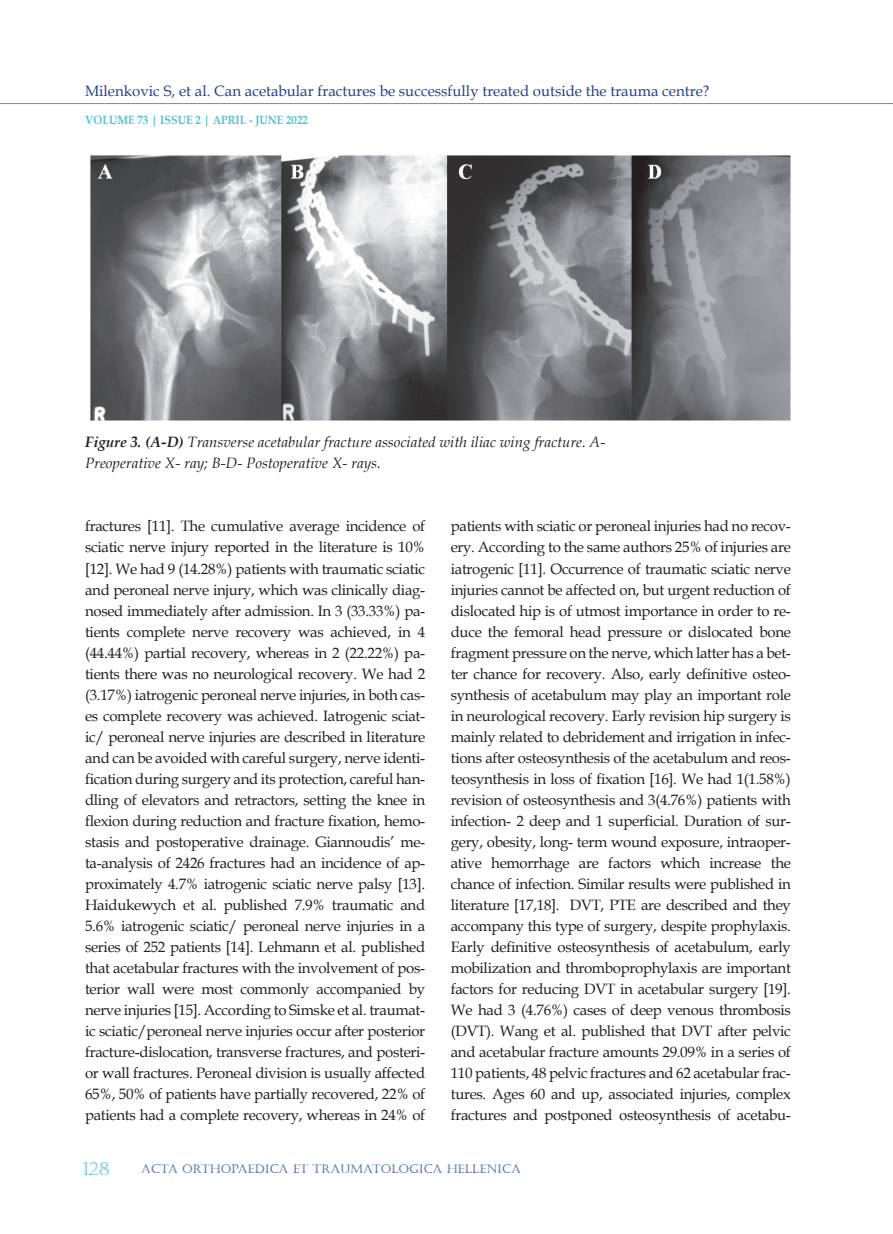
<style>
.page{position:relative;width:893px;height:1234px;background:#fff}
.page>*{position:absolute;margin:0;border:0;box-sizing:border-box;transform-origin:0 0}
.t1{font:18px "Castellar";color:#54c0ce}
.Βασικό{font:15px/21px "Book Antiqua";letter-spacing:-.02em;color:#231f20;text-align:justify}
.Βασικό-2{font:italic 15px "Book Antiqua";color:#231f20}
.t2{font:15px "Book Antiqua";color:#253f8e}
.t3{font:12px "Castellar";color:#253f8e}
.t4{font:700 12px "Book Antiqua";color:#54c0ce;scale:.9 1}
.s1{font-weight:700}
</style>
<div class="page">
<hr style="left:0;top:103px;width:893px;height:3px;background:#231f20;opacity:.75">
<img style="left:90px;top:155px;width:701px;height:266px">
<p class="t2" style="left:85px;top:81px;width:626px">Milenkovic S, et al. Can acetabular fractures be successfully treated outside the trauma centre?</p>
<p class="t4" style="left:85px;top:111px;width:249px">VOLUME 73 | ISSUE 2 | APRIL - JUNE 2022</p>
<p class="Βασικό-2" style="left:85px;top:431px;width:522px"><span class="s1">Figure 3. (A-D)</span> Transverse acetabular fracture associated with iliac wing fracture. A-</p>
<p class="Βασικό-2" style="left:85px;top:452px;width:297px">Preoperative X- ray; B-D- Postoperative X- rays.</p>
<p class="Βασικό" style="left:85px;top:515px;width:342px">fractures [11]. The cumulative average incidence of sciatic nerve injury reported in the literature is 10% [12]. We had 9 (14.28%) patients with traumatic sciatic and peroneal nerve injury, which was clinically diag&shy;nosed immediately after admission. In 3 (33.33%) pa&shy;tients complete nerve recovery was achieved, in 4 (44.44%) partial recovery, whereas in 2 (22.22%) pa&shy;tients there was no neurological recovery. We had 2 (3.17%) iatrogenic peroneal nerve injuries, in both cas&shy;es complete recovery was achieved. Iatrogenic sciat&shy;ic/ peroneal nerve injuries are described in literature and can be avoided with careful surgery, nerve identi&shy;fication during surgery and its protection, careful han&shy;dling of elevators and retractors, setting the knee in flexion during reduction and fracture fixation, hemo&shy;stasis and postoperative drainage. Giannoudis’ me&shy;ta-analysis of 2426 fractures had an incidence of ap&shy;proximately 4.7% iatrogenic sciatic nerve palsy [13].<br>Haidukewych et al. published 7.9% traumatic and 5.6% iatrogenic sciatic/ peroneal nerve injuries in a series of 252 patients [14]. Lehmann et al. published that acetabular fractures with the involvement of pos&shy;terior wall were most commonly accompanied by nerve injuries [15]. According to Simske et al. traumat&shy;ic sciatic/peroneal nerve injuries occur after posterior fracture-dislocation, transverse fractures, and posteri&shy;or wall fractures. Peroneal division is usually affected 65%, 50% of patients have partially recovered, 22% of patients had a complete recovery, whereas in 24% of</p>
<p class="Βασικό" style="left:451px;top:515px;width:342px">patients with sciatic or peroneal injuries had no recov&shy;ery. According to the same authors 25% of injuries are iatrogenic [11]. Occurrence of traumatic sciatic nerve injuries cannot be affected on, but urgent reduction of dislocated hip is of utmost importance in order to re&shy;duce the femoral head pressure or dislocated bone fragment pressure on the nerve, which latter has a bet&shy;ter chance for recovery. Also, early definitive osteo&shy;synthesis of acetabulum may play an important role in neurological recovery. Early revision hip surgery is mainly related to debridement and irrigation in infec&shy;tions after osteosynthesis of the acetabulum and reos&shy;teosynthesis in loss of fixation [16]. We had 1(1.58%) revision of osteosynthesis and 3(4.76%) patients with infection- 2 deep and 1 superficial. Duration of sur&shy;gery, obesity, long- term wound exposure, intraoper&shy;ative hemorrhage are factors which increase the chance of infection. Similar results were published in literature [17,18]. DVT, PTE are described and they accompany this type of surgery, despite prophylaxis.<br>Early definitive osteosynthesis of acetabulum, early mobilization and thromboprophylaxis are important factors for reducing DVT in acetabular surgery [19].<br>We had 3 (4.76%) cases of deep venous thrombosis (DVT). Wang et al. published that DVT after pelvic and acetabular fracture amounts 29.09% in a series of 110 patients, 48 pelvic fractures and 62 acetabular frac&shy;tures. Ages 60 and up, associated injuries, complex fractures and postponed osteosynthesis of acetabu-</p>
<p class="t1" style="left:82px;top:1157px;width:29px">128</p>
<p class="t3" style="left:141px;top:1161px;width:381px">ACTA ORTHOPAEDICA ET TRAUMATOLOGICA HELLENICA</p>
</div>
